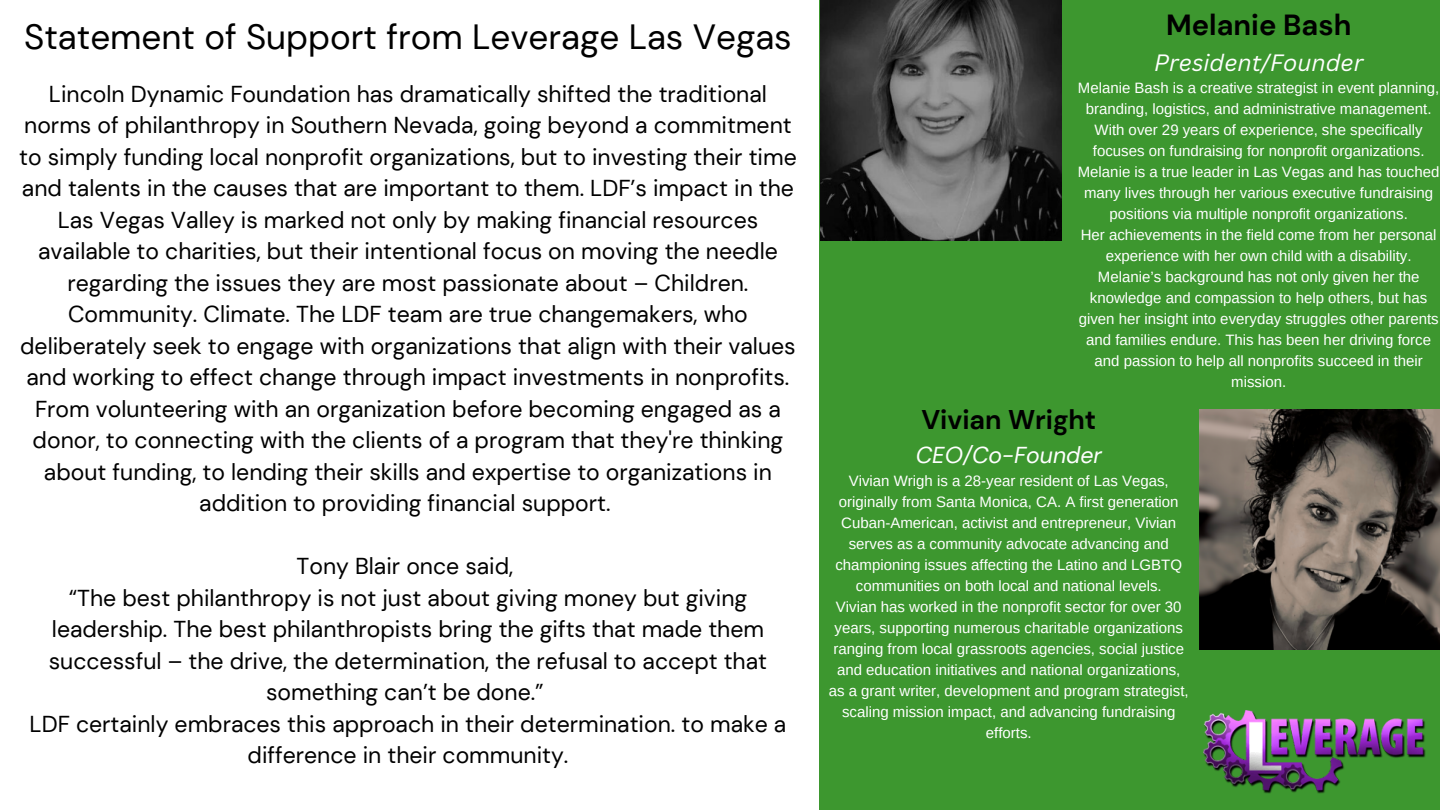
<style>
.page{position:relative;width:1440px;height:810px;background:#fff}
.page>*{position:absolute;margin:0;border:0;box-sizing:border-box;transform-origin:0 0}
.t1{font:35px "DM Sans";color:#000}
.t2{font:700 29.1px "DM Sans";color:#000}
.t3{font:700 27px "DM Sans";color:#000}
.t4{font:23px/31.5px "DM Sans";color:#000;text-align:center}
.t5{font:italic 23px "Canva Sans";color:#fff}
.t6{font:italic 23px "DM Sans";color:#fff}
.t7{font:15px/21px "Arimo";color:#fff;text-align:center}
</style>
<div class="page">
<div style="left:819px;top:0;width:621px;height:810px;background:#3d972f"></div>
<img style="left:1204px;top:710px;width:222px;height:84px">
<img style="left:821px;top:0;width:240px;height:241px">
<img style="left:1200px;top:409px;width:240px;height:241px">
<h1 class="t1" style="left:24px;top:14px;width:769px">Statement of Support from Leverage Las Vegas</h1>
<h2 class="t2" style="left:1166px;top:6px;width:187px">Melanie Bash</h2>
<h3 class="t5" style="left:1154px;top:46px;width:210px">President/Founder</h3>
<p class="t7" style="left:1078px;top:77px;width:363px">Melanie Bash is a creative strategist in event planning, branding, logistics, and administrative management.<br>With over 29 years of experience, she specifically focuses on fundraising for nonprofit organizations.<br>Melanie is a true leader in Las Vegas and has touched many lives through her various executive fundraising positions via multiple nonprofit organizations.<br>Her achievements in the field come from her personal experience with her own child with a disability.<br>Melanie’s background has not only given her the knowledge and compassion to help others, but has given her insight into everyday struggles other parents and families endure. This has been her driving force and passion to help all nonprofits succeed in their mission.</p>
<h3 class="t3" style="left:921px;top:403px;width:176px">Vivian Wright</h3>
<h3 class="t6" style="left:916px;top:440px;width:188px">CEO/Co-Founder</h3>
<p class="t7" style="left:829px;top:471px;width:361px">Vivian Wrigh is a 28-year resident of Las Vegas, originally from Santa Monica, CA. A first generation Cuban-American, activist and entrepreneur, Vivian serves as a community advocate advancing and championing issues affecting the Latino and LGBTQ communities on both local and national levels.<br>Vivian has worked in the nonprofit sector for over 30 years, supporting numerous charitable organizations ranging from local grassroots agencies, social justice and education initiatives and national organizations, as a grant writer, development and program strategist, scaling mission impact, and advancing fundraising efforts.</p>
<p class="t4" style="left:19px;top:78px;width:779px">Lincoln Dynamic Foundation has dramatically shifted the traditional norms of philanthropy in Southern Nevada, going beyond a commitment to simply funding local nonprofit organizations, but to investing their time and talents in the causes that are important to them. LDF’s impact in the Las Vegas Valley is marked not only by making financial resources available to charities, but their intentional focus on moving the needle regarding the issues they are most passionate about – Children.<br>Community. Climate. The LDF team are true changemakers, who deliberately seek to engage with organizations that align with their values and working to effect change through impact investments in nonprofits.<br>From volunteering with an organization before becoming engaged as a donor, to connecting with the clients of a program that they're thinking about funding, to lending their skills and expertise to organizations in addition to providing financial support.</p>
<p class="t4" style="left:30px;top:551px;width:758px">Tony Blair once said,<br>“The best philanthropy is not just about giving money but giving leadership. The best philanthropists bring the gifts that made them successful – the drive, the determination, the refusal to accept that something can’t be done.”<br>LDF certainly embraces this approach in their determination. to make a difference in their community.</p>
</div>
